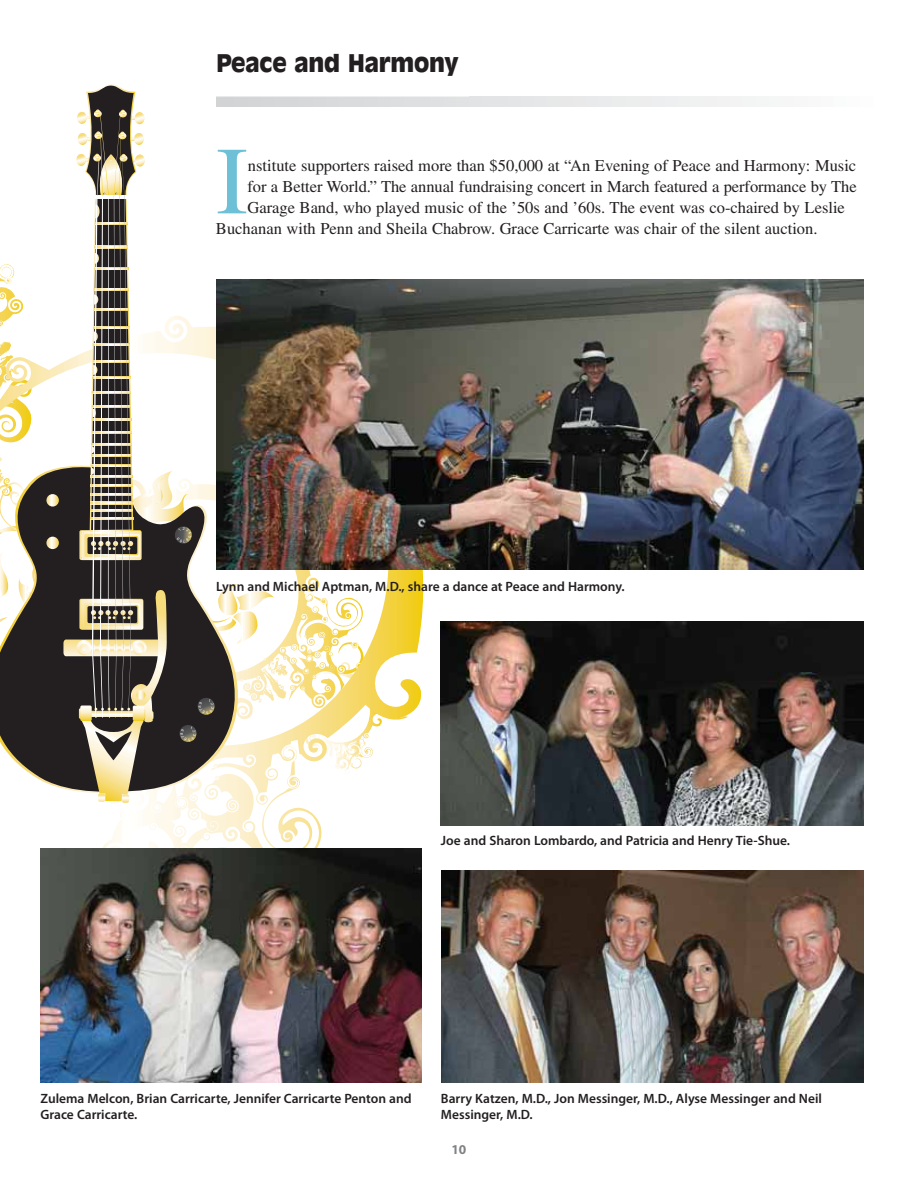
<style>
.page{position:relative;width:918px;height:1188px;background:#fff}
.page>*{position:absolute;margin:0;border:0;box-sizing:border-box;transform-origin:0 0}
.t1{font:96px "Times";color:#6dc0d5}
.t2{font:900 24px "Incised 901 BT";letter-spacing:-.015em;color:#231f20}
.t3{font:16.5px "Times";color:#231f20}
.t4{font:600 13.5px/16.5px "Myriad Pro";color:#231f20}
.t5{font:700 13.5px "Myriad Pro";color:#808285}
</style>
<div class="page">
<svg style="left:103px;top:803px;width:191px;height:45px"></svg>
<svg style="left:0;top:84px;width:377px;height:719px"></svg>
<img style="left:216px;top:280px;width:648px;height:289px">
<img style="left:441px;top:621px;width:423px;height:205px">
<img style="left:40px;top:848px;width:382px;height:235px">
<img style="left:441px;top:871px;width:423px;height:212px">
<img style="left:216px;top:97px;width:553px;height:9px">
<h2 class="t2" style="left:216px;top:54px;width:244px">Peace and Harmony</h2>
<h1 class="t1" style="left:216px;top:146px;width:33px">I</h1>
<p class="t3" style="left:248px;top:160px;width:610px">nstitute supporters raised more than $50,000 at “An Evening of Peace and Harmony: Music</p>
<p class="t3" style="left:247px;top:181px;width:611px">for a Better World.” The annual fundraising concert in March featured a performance by The</p>
<p class="t3" style="left:247px;top:202px;width:599px">Garage Band, who played music of the ’50s and ’60s. The event was co-chaired by Leslie</p>
<p class="t3" style="left:216px;top:223px;width:603px">Buchanan with Penn and Sheila Chabrow. Grace Carricarte was chair of the silent auction.</p>
<p class="t4" style="left:216px;top:579px;width:410px">Lynn and Michael Aptman, M.D., share a dance at Peace and Harmony.</p>
<p class="t4" style="left:441px;top:834px;width:351px">Joe and Sharon Lombardo, and Patricia and Henry Tie-Shue.</p>
<p class="t4" style="left:40px;top:1091px;width:373px">Zulema Melcon, Brian Carricarte, Jennifer Carricarte Penton and<br>Grace Carricarte.</p>
<p class="t4" style="left:441px;top:1091px;width:382px">Barry Katzen, M.D., Jon Messinger, M.D., Alyse Messinger and Neil<br>Messinger, M.D.</p>
<p class="t5" style="left:452px;top:1141px;width:16px">10</p>
</div>
